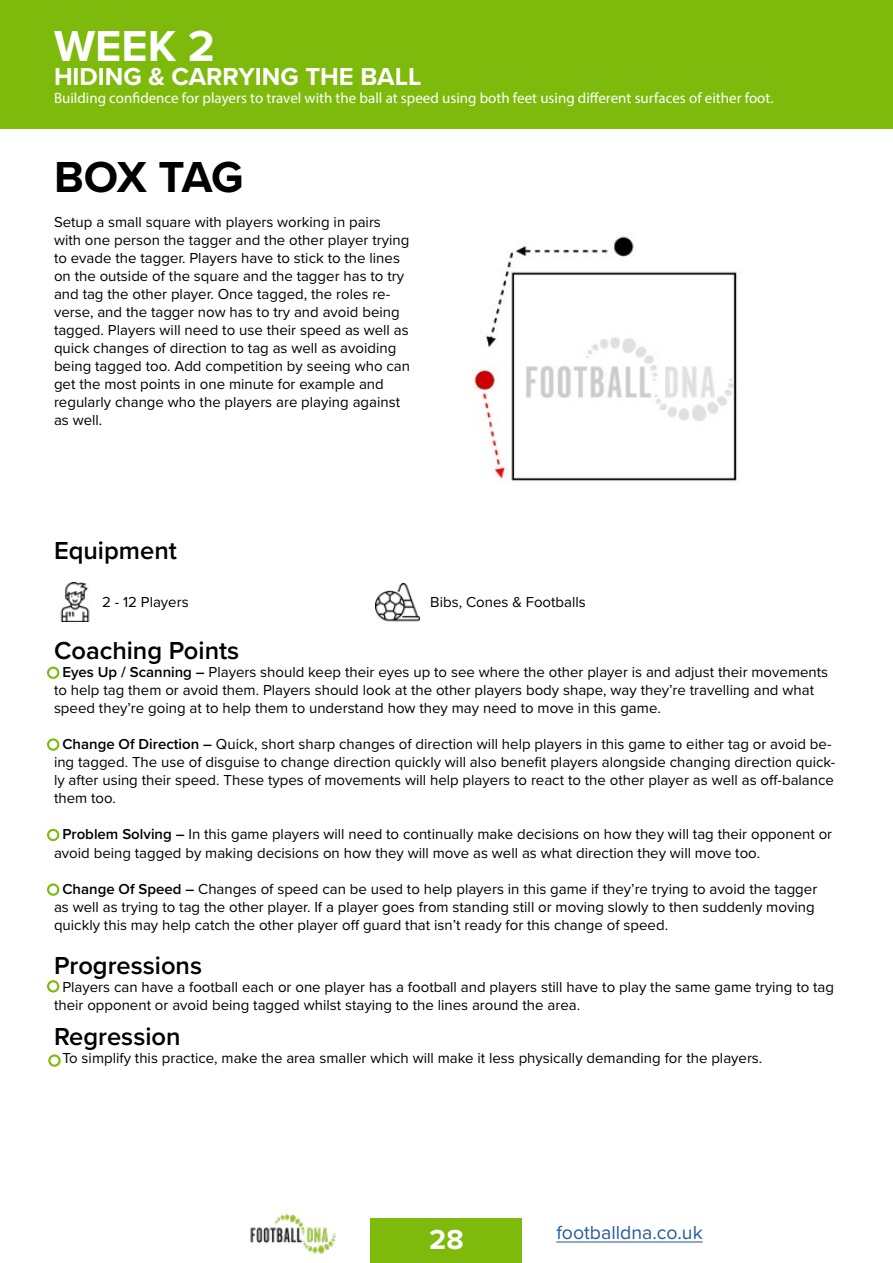
<style>
.page{position:relative;width:893px;height:1263px;background:#fff}
.page>*{position:absolute;margin:0;border:0;box-sizing:border-box;transform-origin:0 0}
.t1{font:700 45px "Proxima Nova";letter-spacing:-.03em;color:#000}
.t2{font:700 45px "Proxima Nova";color:#fff}
.t3{font:700 28.5px "Proxima Nova";color:#fff}
.t4{font:600 25.5px "Proxima Nova";color:#000}
.t5{font:700 25.5px "Proxima Nova";color:#fff}
.t6{font:19.5px "Proxima Nova";color:#275b9b}
.t7{font:15px/18px "Proxima Nova";color:#000}
.t8{font:15px "Myriad Pro";color:#fff}
.s1{font-weight:600}
</style>
<div class="page">
<div style="left:371px;top:1218px;width:151px;height:45px;background:#7dba0c"></div>
<hr style="left:556px;top:1241px;width:147px;height:1px;background:#275b9b">
<img style="left:250px;top:1213px;width:86px;height:41px">
<img style="left:474px;top:236px;width:263px;height:246px">
<div style="left:47px;top:666px;width:12px;height:13px;border:2px solid #7dba0c;border-radius:50%"></div>
<div style="left:47px;top:829px;width:12px;height:12px;border:2px solid #7dba0c;border-radius:50%"></div>
<div style="left:47px;top:883px;width:12px;height:13px;border:2px solid #7dba0c;border-radius:50%"></div>
<div style="left:47px;top:980px;width:12px;height:12px;border:2px solid #7dba0c;border-radius:50%"></div>
<div style="left:48px;top:1054px;width:13px;height:13px;border:2px solid #7dba0c;border-radius:50%"></div>
<div style="left:47px;top:738px;width:12px;height:13px;border:2px solid #7dba0c;border-radius:50%"></div>
<div style="left:0;top:0;width:893px;height:128px;background:#7dba0c"></div>
<img style="left:375px;top:583px;width:45px;height:39px">
<img style="left:60px;top:582px;width:30px;height:39px">
<h1 class="t2" style="left:54px;top:12px;width:162px">WEEK 2</h1>
<h3 class="t5" style="left:54px;top:57px;width:369px">HIDING &amp; CARRYING THE BALL</h3>
<p class="t8" style="left:54px;top:88px;width:721px">Building confidence for players to travel with the ball at speed using both feet using different surfaces of either foot.</p>
<h1 class="t1" style="left:54px;top:143px;width:191px">BOX TAG</h1>
<p class="t7" style="left:54px;top:213px;width:358px">Setup a small square with players working in pairs with one person the tagger and the other player trying to evade the tagger. Players have to stick to the lines on the outside of the square and the tagger has to try and tag the other player. Once tagged, the roles re&shy;verse, and the tagger now has to try and avoid being tagged. Players will need to use their speed as well as quick changes of direction to tag as well as avoiding being tagged too. Add competition by seeing who can get the most points in one minute for example and regularly change who the players are playing against as well.</p>
<h3 class="t4" style="left:54px;top:531px;width:124px">Equipment</h3>
<p class="t7" style="left:102px;top:592px;width:88px">2 - 12 Players</p>
<p class="t7" style="left:430px;top:592px;width:157px">Bibs, Cones &amp; Footballs</p>
<h3 class="t4" style="left:54px;top:632px;width:187px">Coaching Points</h3>
<p class="t7" style="left:54px;top:663px;width:776px">- <span class="s1">Eyes Up / Scanning –</span> Players should keep their eyes up to see where the other player is and adjust their movements to help tag them or avoid them. Players should look at the other players body shape, way they’re travelling and what speed they’re going at to help them to understand how they may need to move in this game.</p>
<p class="t7" style="left:54px;top:735px;width:783px">- <span class="s1">Change Of Direction –</span> Quick, short sharp changes of direction will help players in this game to either tag or avoid be&shy;ing tagged. The use of disguise to change direction quickly will also benefit players alongside changing direction quick&shy;ly after using their speed. These types of movements will help players to react to the other player as well as off-balance them too.</p>
<p class="t7" style="left:54px;top:825px;width:780px">- <span class="s1">Problem Solving –</span> In this game players will need to continually make decisions on how they will tag their opponent or avoid being tagged by making decisions on how they will move as well as what direction they will move too.</p>
<p class="t7" style="left:54px;top:879px;width:765px">- <span class="s1">Change Of Speed –</span> Changes of speed can be used to help players in this game if they’re trying to avoid the tagger as well as trying to tag the other player. If a player goes from standing still or moving slowly to then suddenly moving quickly this may help catch the other player off guard that isn’t ready for this change of speed.</p>
<h3 class="t4" style="left:54px;top:946px;width:150px">Progressions</h3>
<p class="t7" style="left:54px;top:977px;width:782px">- Players can have a football each or one player has a football and players still have to play the same game trying to tag their opponent or avoid being tagged whilst staying to the lines around the area.</p>
<h3 class="t4" style="left:54px;top:1017px;width:128px">Regression</h3>
<p class="t7" style="left:54px;top:1048px;width:710px">- To simplify this practice, make the area smaller which will make it less physically demanding for the players.</p>
<h2 class="t3" style="left:429px;top:1218px;width:36px">28</h2>
<h3 class="t6" style="left:556px;top:1218px;width:148px">footballdna.co.uk</h3>
</div>
